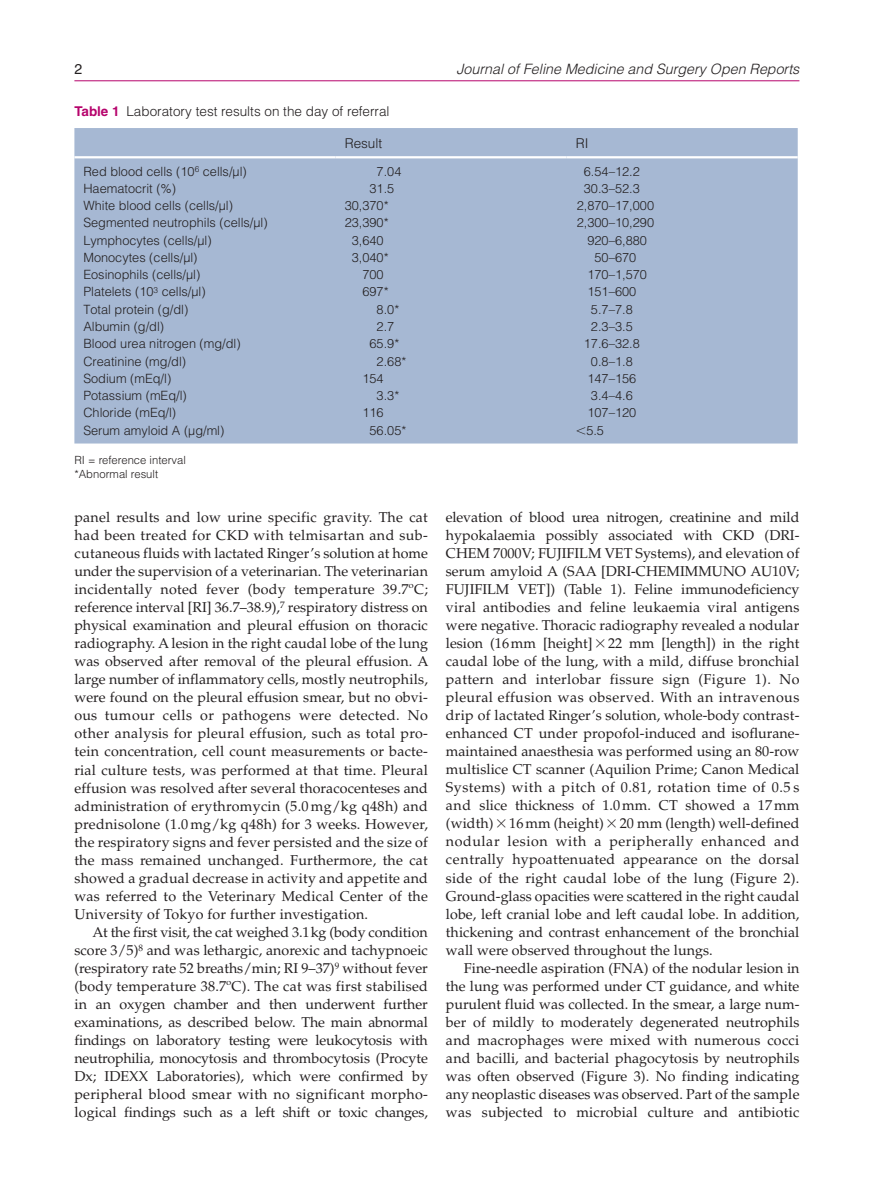
<style>
.page{position:relative;width:893px;height:1191px;background:#fff}
.page>*{position:absolute;margin:0;border:0;box-sizing:border-box;transform-origin:0 0}
.t1{font:14.25px/18px "Palatino LT Std";letter-spacing:.015em;color:#231f20;text-align:justify}
.t2{font:italic 300 14.25px "Helvetica LT Std";color:#231f20}
.t3{font:14.25px "Helvetica LT Std";color:#231f20}
.t4{font:300 13.5px "Helvetica LT Std";color:#231f20}
.t5{font:300 12.75px "Helvetica LT Std";color:#231f20}
.t6{font:300 11.25px/14.2px "Helvetica LT Std";color:#231f20}
.s1{font-weight:700;color:#b6036c}
</style>
<div class="page">
<hr style="left:74px;top:80px;width:725px;height:1px;background:#b6036c">
<div style="left:74px;top:128px;width:724px;height:315px;background:#a6b8d3"></div>
<hr style="left:74px;top:156px;width:262px;height:2px;background:#fff">
<hr style="left:336px;top:156px;width:231px;height:2px;background:#fff">
<hr style="left:567px;top:156px;width:231px;height:2px;background:#fff">
<svg style="left:577px;top:427px;width:8px;height:7px"></svg>
<p class="t3" style="left:74px;top:61px;width:9px">2</p>
<p class="t2" style="left:456px;top:60px;width:344px">Journal of Feline Medicine and Surgery Open Reports</p>
<p class="t4" style="left:74px;top:103px;width:317px"><span class="s1">Table 1</span> Laboratory test results on the day of referral</p>
<p class="t4" style="left:345px;top:135px;width:39px">Result</p>
<p class="t4" style="left:576px;top:135px;width:14px">RI</p>
<p class="t5" style="left:83px;top:163px;width:165px">Red blood cells (10<sup>6</sup> cells/µl)</p>
<p class="t5" style="left:377px;top:163px;width:26px">7.04</p>
<p class="t5" style="left:584px;top:163px;width:57px">6.54–12.2</p>
<p class="t5" style="left:83px;top:180px;width:94px">Haematocrit (%)</p>
<p class="t5" style="left:369px;top:180px;width:26px">31.5</p>
<p class="t5" style="left:584px;top:180px;width:57px">30.3–52.3</p>
<p class="t5" style="left:83px;top:198px;width:151px">White blood cells (cells/µl)</p>
<p class="t5" style="left:345px;top:198px;width:45px">30,370*</p>
<p class="t5" style="left:577px;top:198px;width:79px">2,870–17,000</p>
<p class="t5" style="left:83px;top:215px;width:186px">Segmented neutrophils (cells/µl)</p>
<p class="t5" style="left:345px;top:215px;width:45px">23,390*</p>
<p class="t5" style="left:577px;top:215px;width:79px">2,300–10,290</p>
<p class="t5" style="left:83px;top:232px;width:130px">Lymphocytes (cells/µl)</p>
<p class="t5" style="left:352px;top:232px;width:33px">3,640</p>
<p class="t5" style="left:587px;top:232px;width:61px">920–6,880</p>
<p class="t5" style="left:83px;top:249px;width:116px">Monocytes (cells/µl)</p>
<p class="t5" style="left:352px;top:249px;width:38px">3,040*</p>
<p class="t5" style="left:594px;top:249px;width:43px">50–670</p>
<p class="t5" style="left:83px;top:267px;width:118px">Eosinophils (cells/µl)</p>
<p class="t5" style="left:362px;top:267px;width:23px">700</p>
<p class="t5" style="left:587px;top:267px;width:61px">170–1,570</p>
<p class="t5" style="left:83px;top:284px;width:124px">Platelets (10<sup>3</sup> cells/µl)</p>
<p class="t5" style="left:362px;top:284px;width:28px">697*</p>
<p class="t5" style="left:587px;top:284px;width:50px">151–600</p>
<p class="t5" style="left:83px;top:301px;width:106px">Total protein (g/dl)</p>
<p class="t5" style="left:377px;top:301px;width:24px">8.0*</p>
<p class="t5" style="left:591px;top:301px;width:43px">5.7–7.8</p>
<p class="t5" style="left:83px;top:318px;width:82px">Albumin (g/dl)</p>
<p class="t5" style="left:377px;top:318px;width:19px">2.7</p>
<p class="t5" style="left:591px;top:318px;width:43px">2.3–3.5</p>
<p class="t5" style="left:83px;top:336px;width:159px">Blood urea nitrogen (mg/dl)</p>
<p class="t5" style="left:369px;top:336px;width:31px">65.9*</p>
<p class="t5" style="left:584px;top:336px;width:57px">17.6–32.8</p>
<p class="t5" style="left:83px;top:353px;width:104px">Creatinine (mg/dl)</p>
<p class="t5" style="left:377px;top:353px;width:31px">2.68*</p>
<p class="t5" style="left:591px;top:353px;width:43px">0.8–1.8</p>
<p class="t5" style="left:83px;top:370px;width:89px">Sodium (mEq/l)</p>
<p class="t5" style="left:362px;top:370px;width:23px">154</p>
<p class="t5" style="left:587px;top:370px;width:50px">147–156</p>
<p class="t5" style="left:83px;top:387px;width:105px">Potassium (mEq/l)</p>
<p class="t5" style="left:377px;top:387px;width:24px">3.3*</p>
<p class="t5" style="left:591px;top:387px;width:43px">3.4–4.6</p>
<p class="t5" style="left:83px;top:405px;width:94px">Chloride (mEq/l)</p>
<p class="t5" style="left:362px;top:405px;width:23px">116</p>
<p class="t5" style="left:587px;top:405px;width:50px">107–120</p>
<p class="t5" style="left:83px;top:422px;width:142px">Serum amyloid A (µg/ml)</p>
<p class="t5" style="left:369px;top:422px;width:38px">56.05*</p>
<p class="t5" style="left:586px;top:422px;width:19px">5.5</p>
<p class="t6" style="left:74px;top:452px;width:113px">RI = reference interval *Abnormal result</p>
<p class="t1" style="left:74px;top:509px;width:356px">panel results and low urine specific gravity. The cat had been treated for CKD with telmisartan and sub&shy;cutaneous fluids with lactated Ringer’s solution at home under the supervision of a veterinarian. The veterinarian incidentally noted fever (body temperature 39.7ºC; reference interval [RI] 36.7–38.9),<sup>7</sup> respiratory distress on physical examination and pleural effusion on thoracic radiography. A lesion in the right caudal lobe of the lung was observed after removal of the pleural effusion. A large number of inflammatory cells, mostly neutrophils, were found on the pleural effusion smear, but no obvi&shy;ous tumour cells or pathogens were detected. No other analysis for pleural effusion, such as total pro&shy;tein concentration, cell count measurements or bacte&shy;rial culture tests, was performed at that time. Pleural effusion was resolved after several thoracocenteses and administration of erythromycin (5.0 mg/kg q48h) and prednisolone (1.0 mg/kg q48h) for 3 weeks. However, the respiratory signs and fever persisted and the size of the mass remained unchanged. Furthermore, the cat showed a gradual decrease in activity and appetite and was referred to the Veterinary Medical Center of the University of Tokyo for further investigation.</p>
<p class="t1" style="left:74px;top:923px;width:355px;text-indent:18px">At the first visit, the cat weighed 3.1kg (body condition score 3/5)<sup>8</sup> and was lethargic, anorexic and tachypnoeic (respiratory rate 52 breaths/min; RI 9–37)<sup>9</sup> without fever (body temperature 38.7ºC). The cat was first stabilised in an oxygen chamber and then underwent further examinations, as described below. The main abnormal findings on laboratory testing were leukocytosis with neutrophilia, monocytosis and thrombocytosis (Procyte Dx; IDEXX Laboratories), which were confirmed by peripheral blood smear with no significant morpho&shy;logical findings such as a left shift or toxic changes,</p>
<p class="t1" style="left:446px;top:509px;width:355px">elevation of blood urea nitrogen, creatinine and mild hypokalaemia possibly associated with CKD (DRI-CHEM 7000V; FUJIFILM VET Systems), and elevation of serum amyloid A (SAA [DRI-CHEMIMMUNO AU10V; FUJIFILM VET]) (Table 1). Feline immunodeficiency viral antibodies and feline leukaemia viral antigens were negative. Thoracic radiography revealed a nodular lesion (16mm [height] 22 mm [length]) in the right caudal lobe of the lung, with a mild, diffuse bronchial pattern and interlobar fissure sign (Figure 1). No pleural effusion was observed. With an intravenous drip of lactated Ringer’s solution, whole-body contrast&shy;enhanced CT under propofol-induced and isoflurane&shy;maintained anaesthesia was performed using an 80-row multislice CT scanner (Aquilion Prime; Canon Medical Systems) with a pitch of 0.81, rotation time of 0.5 s and slice thickness of 1.0mm. CT showed a 17mm (width) 16mm (height) 20 mm (length) well-defined nodular lesion with a peripherally enhanced and centrally hypoattenuated appearance on the dorsal side of the right caudal lobe of the lung (Figure 2).<br>Ground-glass opacities were scattered in the right caudal lobe, left cranial lobe and left caudal lobe. In addition, thickening and contrast enhancement of the bronchial wall were observed throughout the lungs.</p>
<p class="t1" style="left:446px;top:959px;width:355px;text-indent:18px">Fine-needle aspiration (FNA) of the nodular lesion in the lung was performed under CT guidance, and white purulent fluid was collected. In the smear, a large num&shy;ber of mildly to moderately degenerated neutrophils and macrophages were mixed with numerous cocci and bacilli, and bacterial phagocytosis by neutrophils was often observed (Figure 3). No finding indicating any neoplastic diseases was observed. Part of the sample was subjected to microbial culture and antibiotic</p>
</div>
